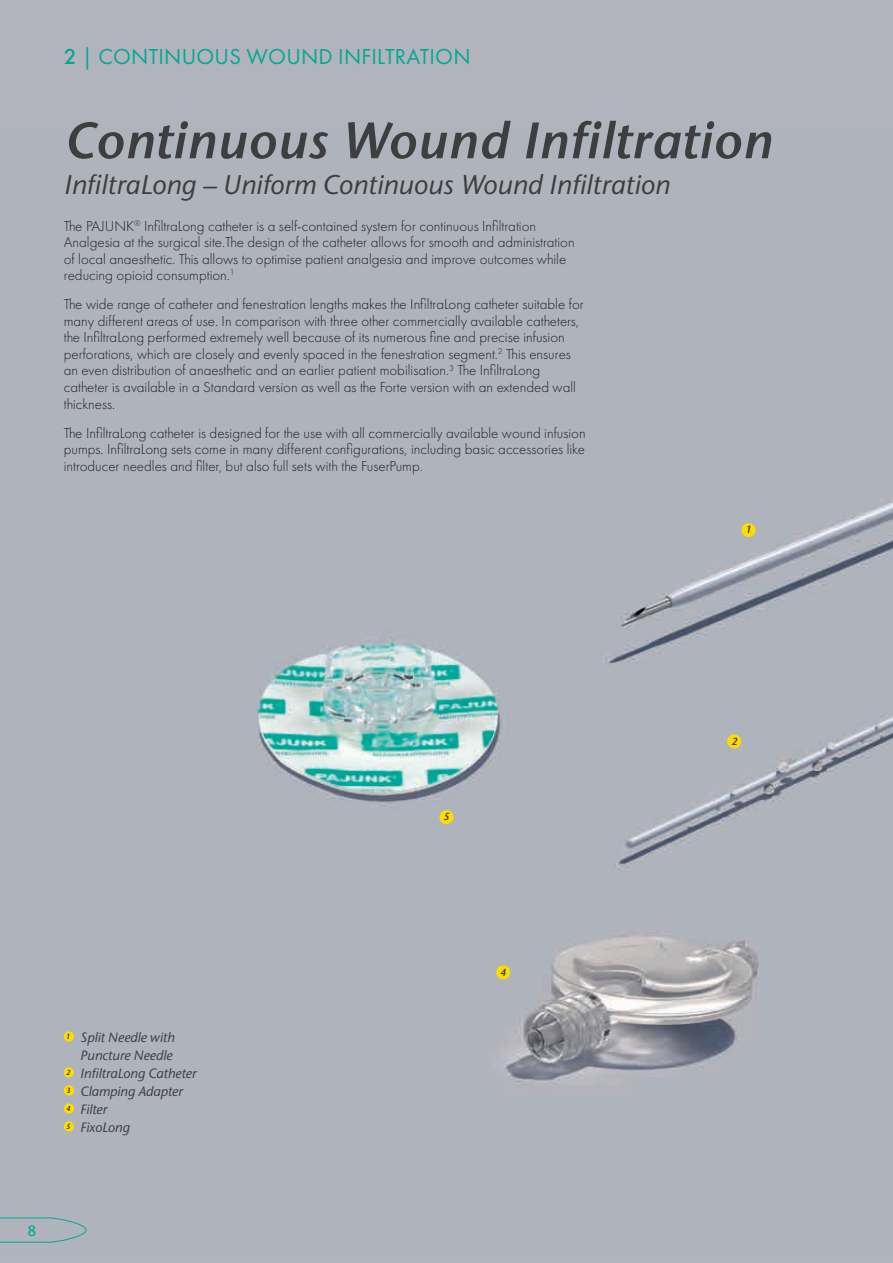
<style>
.page{position:relative;width:893px;height:1263px;background:#b1b4bc}
.page>*{position:absolute;margin:0;border:0;box-sizing:border-box;transform-origin:0 0}
.t1{font:italic 600 51px "Stone Sans ITC";letter-spacing:.025em;color:#3e3e3f}
.t2{font:italic 500 27px "Stone Sans ITC";letter-spacing:.01em;color:#3e3e3f}
.t3{font:22.5px "Futura PT";letter-spacing:.01em;color:#00a895}
.t4{font:300 15px/16.5px "Futura PT";color:#231f20}
.t5{font:500 15px "Stone Sans ITC";color:#00a895}
.t6{font:italic 500 13.5px "Stone Sans ITC";color:#3e3e3f}
.t7{font:italic 600 10.35px "Stone Sans ITC";color:#3e3e3f}
.s1{font-weight:500}
</style>
<div class="page">
<img style="left:63px;top:502px;width:830px;height:630px">
<div style="left:64px;top:1031px;width:10px;height:10px;background:#ffdc01;border-radius:50%"></div>
<div style="left:64px;top:1067px;width:10px;height:10px;background:#ffdc01;border-radius:50%"></div>
<div style="left:64px;top:1085px;width:10px;height:10px;background:#ffdc01;border-radius:50%"></div>
<div style="left:64px;top:1103px;width:10px;height:10px;background:#ffdc01;border-radius:50%"></div>
<div style="left:64px;top:1121px;width:10px;height:10px;background:#ffdc01;border-radius:50%"></div>
<div style="left:741px;top:523px;width:14px;height:14px;background:#ffdc01;border-radius:50%"></div>
<div style="left:727px;top:734px;width:14px;height:14px;background:#ffdc01;border-radius:50%"></div>
<div style="left:439px;top:810px;width:14px;height:14px;background:#ffdc01;border-radius:50%"></div>
<div style="left:496px;top:965px;width:14px;height:14px;background:#ffdc01;border-radius:50%"></div>
<svg style="left:0;top:1217px;width:87px;height:26px"></svg>
<h3 class="t3" style="left:64px;top:43px;width:408px"><span class="s1">2</span> | CONTINUOUS WOUND INFILTRATION</h3>
<h1 class="t1" style="left:64px;top:107px;width:709px">Continuous Wound Infiltration</h1>
<h2 class="t2" style="left:64px;top:167px;width:607px">InfiltraLong – Uniform Continuous Wound Infiltration</h2>
<p class="t4" style="left:64px;top:218px;width:512px">The PAJUNK<sup>®</sup> InfiltraLong catheter is a self-contained system for continuous Infiltration Analgesia at the surgical site.The design of the catheter allows for smooth and administration of local anaesthetic. This allows to optimise patient analgesia and improve outcomes while reducing opioid consumption.<sup>1</sup></p>
<p class="t4" style="left:64px;top:296px;width:521px">The wide range of catheter and fenestration lengths makes the InfiltraLong catheter suitable for many different areas of use. In comparison with three other commercially available catheters, the InfiltraLong performed extremely well because of its numerous fine and precise infusion perforations, which are closely and evenly spaced in the fenestration segment.<sup>2</sup> This ensures an even distribution of anaesthetic and an earlier patient mobilisation.<sup>3</sup> The InfiltraLong catheter is available in a Standard version as well as the Forte version with an extended wall thickness.</p>
<p class="t4" style="left:64px;top:425px;width:523px;text-align:justify">The InfiltraLong catheter is designed for the use with all commercially available wound infusion pumps. InfiltraLong sets come in many different configurations, including basic accessories like introducer needles and filter, but also full sets with the FuserPump.</p>
<p class="t7" style="left:745px;top:523px;width:7px">1</p>
<p class="t6" style="left:66px;top:1028px;width:110px"><sup>1</sup> Split Needle with</p>
<p class="t6" style="left:80px;top:1046px;width:94px">Puncture Needle</p>
<p class="t6" style="left:66px;top:1064px;width:132px"><sup>2</sup> InfiltraLong Catheter</p>
<p class="t6" style="left:66px;top:1082px;width:118px"><sup>3</sup> Clamping Adapter</p>
<p class="t6" style="left:66px;top:1100px;width:42px"><sup>4</sup> Filter</p>
<p class="t6" style="left:66px;top:1118px;width:65px"><sup>5</sup> FixoLong</p>
<p class="t5" style="left:28px;top:1221px;width:10px">8</p>
<p class="t7" style="left:443px;top:810px;width:7px">5</p>
<p class="t7" style="left:500px;top:965px;width:7px">4</p>
<p class="t7" style="left:731px;top:734px;width:7px">2</p>
</div>
